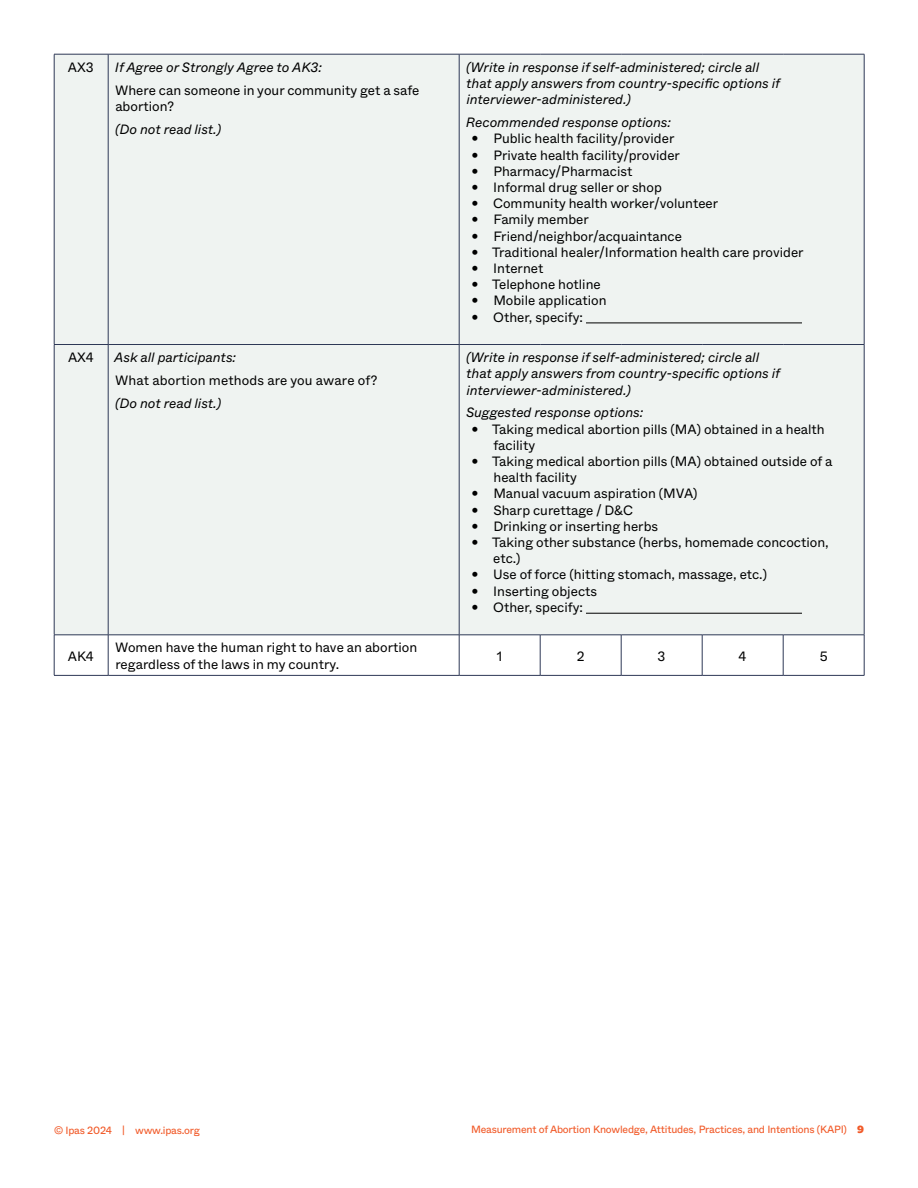
<style>
.page{position:relative;width:918px;height:1188px;background:#fff}
.page>*{position:absolute;margin:0;border:0;box-sizing:border-box;transform-origin:0 0}
.t1{font:13.5px/16.2px "ABC Whyte";color:#000}
.t2{font:italic 13.5px/16.2px "ABC Whyte";color:#000}
.t3{font:10.5px "ABC Whyte";letter-spacing:-.02em;color:#f15a29}
.s1{font-weight:900}
</style>
<div class="page">
<div style="left:55px;top:55px;width:809px;height:580px;background:#eff3f1"></div>
<hr style="left:54px;top:54px;width:54px;height:1px;background:#2e3856">
<hr style="left:54px;top:54px;width:1px;height:290px;background:#2e3856">
<hr style="left:108px;top:54px;width:351px;height:1px;background:#2e3856">
<hr style="left:108px;top:54px;width:1px;height:290px;background:#2e3856">
<hr style="left:459px;top:54px;width:81px;height:1px;background:#2e3856">
<hr style="left:459px;top:54px;width:1px;height:290px;background:#2e3856">
<hr style="left:540px;top:54px;width:81px;height:1px;background:#2e3856">
<hr style="left:621px;top:54px;width:81px;height:1px;background:#2e3856">
<hr style="left:702px;top:54px;width:81px;height:1px;background:#2e3856">
<hr style="left:783px;top:54px;width:81px;height:1px;background:#2e3856">
<hr style="left:864px;top:54px;width:1px;height:290px;background:#2e3856">
<hr style="left:54px;top:344px;width:54px;height:1px;background:#2e3856">
<hr style="left:54px;top:345px;width:1px;height:290px;background:#2e3856">
<hr style="left:108px;top:344px;width:351px;height:1px;background:#2e3856">
<hr style="left:108px;top:345px;width:1px;height:290px;background:#2e3856">
<hr style="left:459px;top:344px;width:81px;height:1px;background:#2e3856">
<hr style="left:459px;top:345px;width:1px;height:290px;background:#2e3856">
<hr style="left:540px;top:344px;width:81px;height:1px;background:#2e3856">
<hr style="left:621px;top:344px;width:81px;height:1px;background:#2e3856">
<hr style="left:702px;top:344px;width:81px;height:1px;background:#2e3856">
<hr style="left:783px;top:344px;width:81px;height:1px;background:#2e3856">
<hr style="left:864px;top:345px;width:1px;height:290px;background:#2e3856">
<hr style="left:54px;top:635px;width:54px;height:1px;background:#2e3856">
<hr style="left:54px;top:635px;width:1px;height:40px;background:#2e3856">
<hr style="left:108px;top:635px;width:351px;height:1px;background:#2e3856">
<hr style="left:108px;top:635px;width:1px;height:40px;background:#2e3856">
<hr style="left:459px;top:635px;width:81px;height:1px;background:#2e3856">
<hr style="left:459px;top:635px;width:1px;height:40px;background:#2e3856">
<hr style="left:540px;top:635px;width:81px;height:1px;background:#2e3856">
<hr style="left:540px;top:635px;width:1px;height:40px;background:#2e3856">
<hr style="left:621px;top:635px;width:81px;height:1px;background:#2e3856">
<hr style="left:621px;top:635px;width:1px;height:40px;background:#2e3856">
<hr style="left:702px;top:635px;width:81px;height:1px;background:#2e3856">
<hr style="left:702px;top:635px;width:1px;height:40px;background:#2e3856">
<hr style="left:783px;top:635px;width:81px;height:1px;background:#2e3856">
<hr style="left:783px;top:635px;width:1px;height:40px;background:#2e3856">
<hr style="left:864px;top:635px;width:1px;height:40px;background:#2e3856">
<hr style="left:54px;top:675px;width:54px;height:1px;background:#2e3856">
<hr style="left:108px;top:675px;width:351px;height:1px;background:#2e3856">
<hr style="left:459px;top:675px;width:81px;height:1px;background:#2e3856">
<hr style="left:540px;top:675px;width:81px;height:1px;background:#2e3856">
<hr style="left:621px;top:675px;width:81px;height:1px;background:#2e3856">
<hr style="left:702px;top:675px;width:81px;height:1px;background:#2e3856">
<hr style="left:783px;top:675px;width:81px;height:1px;background:#2e3856">
<hr style="left:586px;top:323px;width:216px;height:1px;background:#000">
<hr style="left:586px;top:613px;width:216px;height:1px;background:#000">
<p class="t1" style="left:68px;top:59px;width:27px">AX3</p>
<p class="t2" style="left:115px;top:59px;width:209px">If Agree or Strongly Agree to AK3:</p>
<p class="t1" style="left:115px;top:82px;width:306px">Where can someone in your community get a safe abortion?</p>
<p class="t2" style="left:115px;top:121px;width:107px">(Do not read list.)</p>
<p class="t1" style="left:68px;top:349px;width:27px">AX4</p>
<p class="t2" style="left:114px;top:349px;width:123px">Ask all participants:</p>
<p class="t1" style="left:115px;top:372px;width:264px">What abortion methods are you aware of?</p>
<p class="t2" style="left:115px;top:395px;width:107px">(Do not read list.)</p>
<p class="t2" style="left:466px;top:59px;width:315px">(Write in response if self-administered; circle all that apply answers from country-specific options if interviewer-administered.)</p>
<p class="t2" style="left:466px;top:114px;width:207px">Recommended response options:</p>
<p class="t1" style="left:472px;top:131px;width:204px">• Public health facility/provider</p>
<p class="t1" style="left:472px;top:147px;width:210px">• Private health facility/provider</p>
<p class="t1" style="left:472px;top:163px;width:162px">• Pharmacy/Pharmacist</p>
<p class="t1" style="left:472px;top:179px;width:192px">• Informal drug seller or shop</p>
<p class="t1" style="left:472px;top:195px;width:248px">• Community health worker/volunteer</p>
<p class="t1" style="left:472px;top:212px;width:119px">• Family member</p>
<p class="t1" style="left:472px;top:228px;width:212px">• Friend/neighbor/acquaintance</p>
<p class="t1" style="left:472px;top:244px;width:334px">• Traditional healer/Information health care provider</p>
<p class="t1" style="left:472px;top:260px;width:73px">• Internet</p>
<p class="t1" style="left:472px;top:276px;width:131px">• Telephone hotline</p>
<p class="t1" style="left:472px;top:293px;width:137px">• Mobile application</p>
<p class="t1" style="left:472px;top:309px;width:113px">• Other, specify:</p>
<p class="t2" style="left:466px;top:349px;width:315px">(Write in response if self-administered; circle all that apply answers from country-specific options if interviewer-administered.)</p>
<p class="t2" style="left:466px;top:405px;width:179px">Suggested response options:</p>
<p class="t1" style="left:493px;top:421px;width:333px;text-indent:-22px">• Taking medical abortion pills (MA) obtained in a health facility</p>
<p class="t1" style="left:494px;top:453px;width:340px;text-indent:-22px">• Taking medical abortion pills (MA) obtained outside of a health facility</p>
<p class="t1" style="left:472px;top:486px;width:228px">• Manual vacuum aspiration (MVA)</p>
<p class="t1" style="left:472px;top:502px;width:163px">• Sharp curettage / D&amp;C</p>
<p class="t1" style="left:472px;top:518px;width:188px">• Drinking or inserting herbs</p>
<p class="t1" style="left:493px;top:534px;width:337px;text-indent:-22px">• Taking other substance (herbs, homemade concoction, etc.)</p>
<p class="t1" style="left:472px;top:567px;width:297px">• Use of force (hitting stomach, massage, etc.)</p>
<p class="t1" style="left:472px;top:583px;width:127px">• Inserting objects</p>
<p class="t1" style="left:472px;top:599px;width:113px">• Other, specify:</p>
<p class="t1" style="left:68px;top:648px;width:28px">AK4</p>
<p class="t1" style="left:115px;top:640px;width:304px">Women have the human right to have an abortion regardless of the laws in my country.</p>
<p class="t1" style="left:497px;top:648px;width:7px">1</p>
<p class="t1" style="left:577px;top:648px;width:9px">2</p>
<p class="t1" style="left:658px;top:648px;width:9px">3</p>
<p class="t1" style="left:738px;top:648px;width:9px">4</p>
<p class="t1" style="left:820px;top:648px;width:10px">5</p>
<p class="t3" style="left:54px;top:1124px;width:148px">© Ipas 2024 | www.ipas.org</p>
<p class="t3" style="left:471px;top:1122px;width:394px">Measurement of Abortion Knowledge, Attitudes, Practices, and Intentions (KAPI) <span class="s1">9</span></p>
</div>
